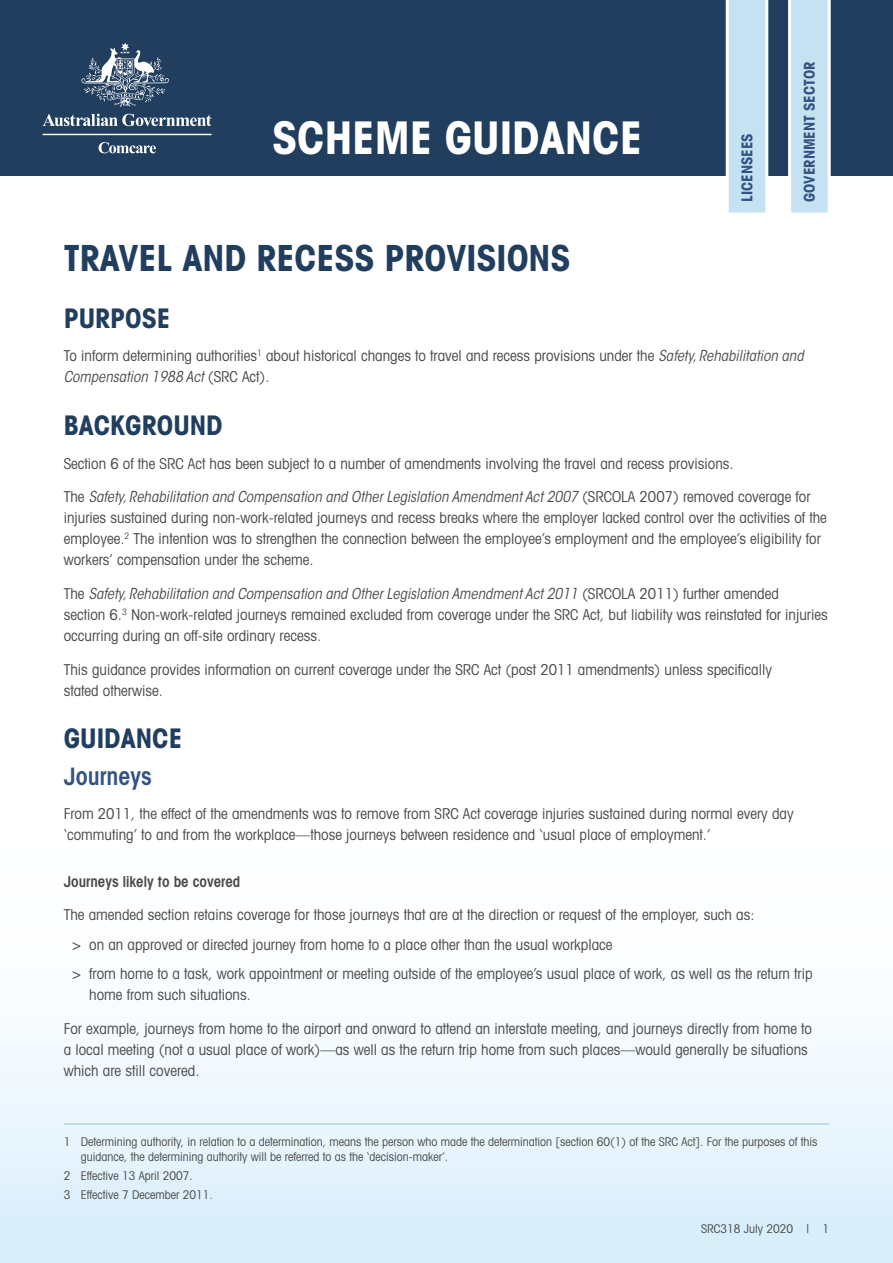
<style>
.page{position:relative;width:893px;height:1263px;background:#fff}
.page>*{position:absolute;margin:0;border:0;box-sizing:border-box;transform-origin:0 0}
.Top_head{font:700 condensed 45px "Avant Garde";color:#fff}
.Top_head-2{font:700 condensed 36px "Avant Garde";color:#213e5f}
.Heading_1{font:700 condensed 27px "Avant Garde";color:#213e5f}
.Heading_2{font:600 condensed 24px "Avant Garde";color:#325381}
.Text{font:condensed 15px/21px "Avant Garde";color:#494948}
.Bullet_1{font:condensed 15px/21px "Avant Garde";color:#494948}
.Heading_4{font:600 condensed 15px "Avant Garde";color:#494948}
.Address{font:700 condensed 15px "Avant Garde";color:#325381}
.Footnote{font:condensed 12px/15px "Avant Garde";color:#494948}
.Footnote_no{font:condensed 12px "Avant Garde";color:#494948}
.SM_number{font:condensed 12px "Avant Garde";color:#494948}
.s1{font-family:"ITC Avant Garde Std";font-style:italic}
</style>
<div class="page">
<div style="left:0;top:707px;width:893px;height:556px;background:linear-gradient(to bottom,#fff,#dff0fc)"></div>
<div style="left:0;top:0;width:893px;height:175px;background:#213e5f"></div>
<svg style="left:788px;top:0;width:43px;height:213px"></svg>
<svg style="left:726px;top:0;width:42px;height:213px"></svg>
<svg style="left:81px;top:43px;width:88px;height:64px"></svg>
<svg style="left:43px;top:114px;width:168px;height:12px"></svg>
<hr style="left:43px;top:134px;width:169px;height:1px;background:#fff">
<svg style="left:99px;top:142px;width:57px;height:11px"></svg>
<hr style="left:64px;top:1124px;width:765px;height:1px;background:#9ac0da">
<h1 class="Top_head" style="left:272px;top:109px;width:372px">SCHEME GUIDANCE</h1>
<p class="Address" style="left:737px;top:202px;width:70px;rotate:-90deg">LICENSEES</p>
<p class="Address" style="left:800px;top:202px;width:142px;rotate:-90deg">GOVERNMENT SECTOR</p>
<h1 class="Top_head-2" style="left:64px;top:235px;width:508px">TRAVEL AND RECESS PROVISIONS</h1>
<p class="Heading_1" style="left:64px;top:301px;width:108px">PURPOSE</p>
<p class="Text" style="left:64px;top:345px;width:741px">To inform determining authorities<sup>1</sup> about historical changes to travel and recess provisions under the <span class="s1">Safety, Rehabilitation and<br>Compensation 1988 Act</span> (SRC Act).</p>
<p class="Heading_1" style="left:64px;top:408px;width:161px">BACKGROUND</p>
<p class="Text" style="left:64px;top:452px;width:671px">Section 6 of the SRC Act has been subject to a number of amendments involving the travel and recess provisions.</p>
<p class="Text" style="left:64px;top:486px;width:765px">The <span class="s1">Safety, Rehabilitation and Compensation and Other Legislation Amendment Act 2007</span> (SRCOLA 2007) removed coverage for injuries sustained during non-work-related journeys and recess breaks where the employer lacked control over the activities of the employee.<sup>2</sup> The intention was to strengthen the connection between the employee’s employment and the employee’s eligibility for workers’ compensation under the scheme.</p>
<p class="Text" style="left:64px;top:583px;width:765px">The <span class="s1">Safety, Rehabilitation and Compensation and Other Legislation Amendment Act 2011</span> (SRCOLA 2011) further amended<br>section 6.<sup>3</sup> Non-work-related journeys remained excluded from coverage under the SRC Act, but liability was reinstated for injuries occurring during an off-site ordinary recess.</p>
<p class="Text" style="left:64px;top:659px;width:710px">This guidance provides information on current coverage under the SRC Act (post 2011 amendments) unless specifically stated otherwise.</p>
<p class="Heading_1" style="left:64px;top:721px;width:120px">GUIDANCE</p>
<p class="Heading_2" style="left:64px;top:762px;width:89px">Journeys</p>
<p class="Text" style="left:64px;top:803px;width:731px">From 2011, the effect of the amendments was to remove from SRC Act coverage injuries sustained during normal every day ‘commuting’ to and from the workplace—those journeys between residence and ‘usual place of employment.’</p>
<p class="Heading_4" style="left:64px;top:872px;width:178px">Journeys likely to be covered</p>
<p class="Text" style="left:64px;top:904px;width:692px">The amended section retains coverage for those journeys that are at the direction or request of the employer, such as:</p>
<p class="Bullet_1" style="left:72px;top:933px;width:542px">&gt; on an approved or directed journey from home to a place other than the usual workplace</p>
<p class="Bullet_1" style="left:89px;top:963px;width:725px;text-indent:-17px">&gt; from home to a task, work appointment or meeting outside of the employee’s usual place of work, as well as the return trip home from such situations.</p>
<p class="Text" style="left:64px;top:1018px;width:750px">For example, journeys from home to the airport and onward to attend an interstate meeting, and journeys directly from home to a local meeting (not a usual place of work)—as well as the return trip home from such places—would generally be situations which are still covered.</p>
<p class="Footnote" style="left:81px;top:1133px;width:738px;text-indent:-17px">1 Determining authority, in relation to a determination, means the person who made the determination [section 60(1) of the SRC Act]. For the purposes of this guidance, the determining authority will be referred to as the ‘decision-maker’.</p>
<p class="Footnote_no" style="left:64px;top:1168px;width:131px">2 Effective 13 April 2007.</p>
<p class="Footnote_no" style="left:64px;top:1187px;width:150px">3 Effective 7 December 2011.</p>
<p class="SM_number" style="left:701px;top:1221px;width:130px">SRC318 July 2020 | 1</p>
</div>
